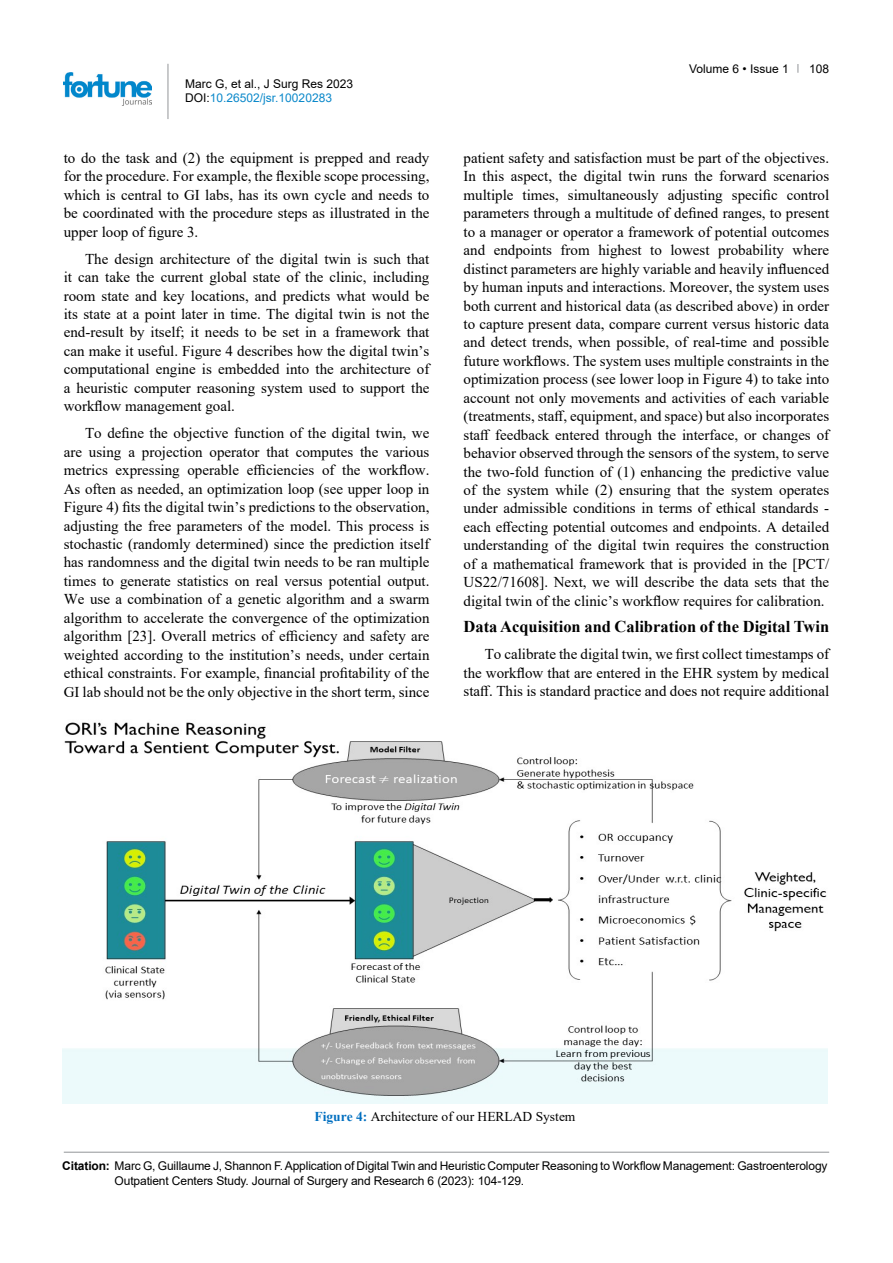
<style>
.page{position:relative;width:893px;height:1263px;background:#fff}
.page>*{position:absolute;margin:0;border:0;box-sizing:border-box;transform-origin:0 0}
.t1{font:700 16.5px "Times New Roman";color:#000}
.t2{font:15px/18.5px "Times New Roman";color:#000;text-align:justify}
.t3{font:13.5px "Times New Roman";color:#000}
.t4{font:12px/14.4px "Arial";letter-spacing:-.01em;color:#000}
.s1{color:#0a88ca}
.s2{font-weight:700;color:#006fc0}
.s3{font-weight:700}
</style>
<div class="page">
<hr style="left:168px;top:64px;width:1px;height:55px;background:#939598">
<img style="left:64px;top:72px;width:88px;height:33px">
<hr style="left:64px;top:1152px;width:765px;height:1px;background:#939598">
<img style="left:62px;top:722px;width:766px;height:381px">
<p class="t4" style="left:185px;top:76px;width:170px">Marc G, et al., J Surg Res 2023<br>DOI:<span class="s1">10.26502/jsr.10020283</span></p>
<p class="t2" style="left:64px;top:148px;width:367px">to do the task and (2) the equipment is prepped and ready for the procedure. For example, the flexible scope processing, which is central to GI labs, has its own cycle and needs to be coordinated with the procedure steps as illustrated in the upper loop of figure 3.</p>
<p class="t2" style="left:64px;top:249px;width:367px;text-indent:21px">The design architecture of the digital twin is such that it can take the current global state of the clinic, including room state and key locations, and predicts what would be its state at a point later in time. The digital twin is not the end-result by itself; it needs to be set in a framework that can make it useful. Figure 4 describes how the digital twin’s computational engine is embedded into the architecture of a heuristic computer reasoning system used to support the workflow management goal.</p>
<p class="t2" style="left:64px;top:423px;width:367px;text-indent:21px">To define the objective function of the digital twin, we are using a projection operator that computes the various metrics expressing operable efficiencies of the workflow.<br>As often as needed, an optimization loop (see upper loop in Figure 4) fits the digital twin’s predictions to the observation, adjusting the free parameters of the model. This process is stochastic (randomly determined) since the prediction itself has randomness and the digital twin needs to be ran multiple times to generate statistics on real versus potential output.<br>We use a combination of a genetic algorithm and a swarm algorithm to accelerate the convergence of the optimization algorithm [23]. Overall metrics of efficiency and safety are weighted according to the institution’s needs, under certain ethical constraints. For example, financial profitability of the GI lab should not be the only objective in the short term, since</p>
<p class="t4" style="left:689px;top:61px;width:101px">Volume 6 • Issue 1</p>
<p class="t4" style="left:809px;top:61px;width:22px">108</p>
<p class="t2" style="left:463px;top:148px;width:367px">patient safety and satisfaction must be part of the objectives.<br>In this aspect, the digital twin runs the forward scenarios multiple times, simultaneously adjusting specific control parameters through a multitude of defined ranges, to present to a manager or operator a framework of potential outcomes and endpoints from highest to lowest probability where distinct parameters are highly variable and heavily influenced by human inputs and interactions. Moreover, the system uses both current and historical data (as described above) in order to capture present data, compare current versus historic data and detect trends, when possible, of real-time and possible future workflows. The system uses multiple constraints in the optimization process (see lower loop in Figure 4) to take into account not only movements and activities of each variable (treatments, staff, equipment, and space) but also incorporates staff feedback entered through the interface, or changes of behavior observed through the sensors of the system, to serve the two-fold function of (1) enhancing the predictive value of the system while (2) ensuring that the system operates under admissible conditions in terms of ethical standards - each effecting potential outcomes and endpoints. A detailed understanding of the digital twin requires the construction of a mathematical framework that is provided in the [PCT/ US22/71608]. Next, we will describe the data sets that the digital twin of the clinic’s workflow requires for calibration.</p>
<p class="t1" style="left:463px;top:615px;width:367px">Data Acquisition and Calibration of the Digital Twin</p>
<p class="t2" style="left:463px;top:644px;width:367px;text-indent:21px">To calibrate the digital twin, we first collect timestamps of the workflow that are entered in the EHR system by medical staff. This is standard practice and does not require additional</p>
<p class="t3" style="left:314px;top:1107px;width:262px"><span class="s2">Figure 4:</span> Architecture of our HERLAD System</p>
<p class="t4" style="left:115px;top:1158px;width:714px;line-height:15px;text-indent:-52px"><span class="s3">Citation:</span> Marc G, Guillaume J, Shannon F. Application of Digital Twin and Heuristic Computer Reasoning to Workflow Management: Gastroenterology<br>Outpatient Centers Study. Journal of Surgery and Research 6 (2023): 104-129.</p>
</div>
